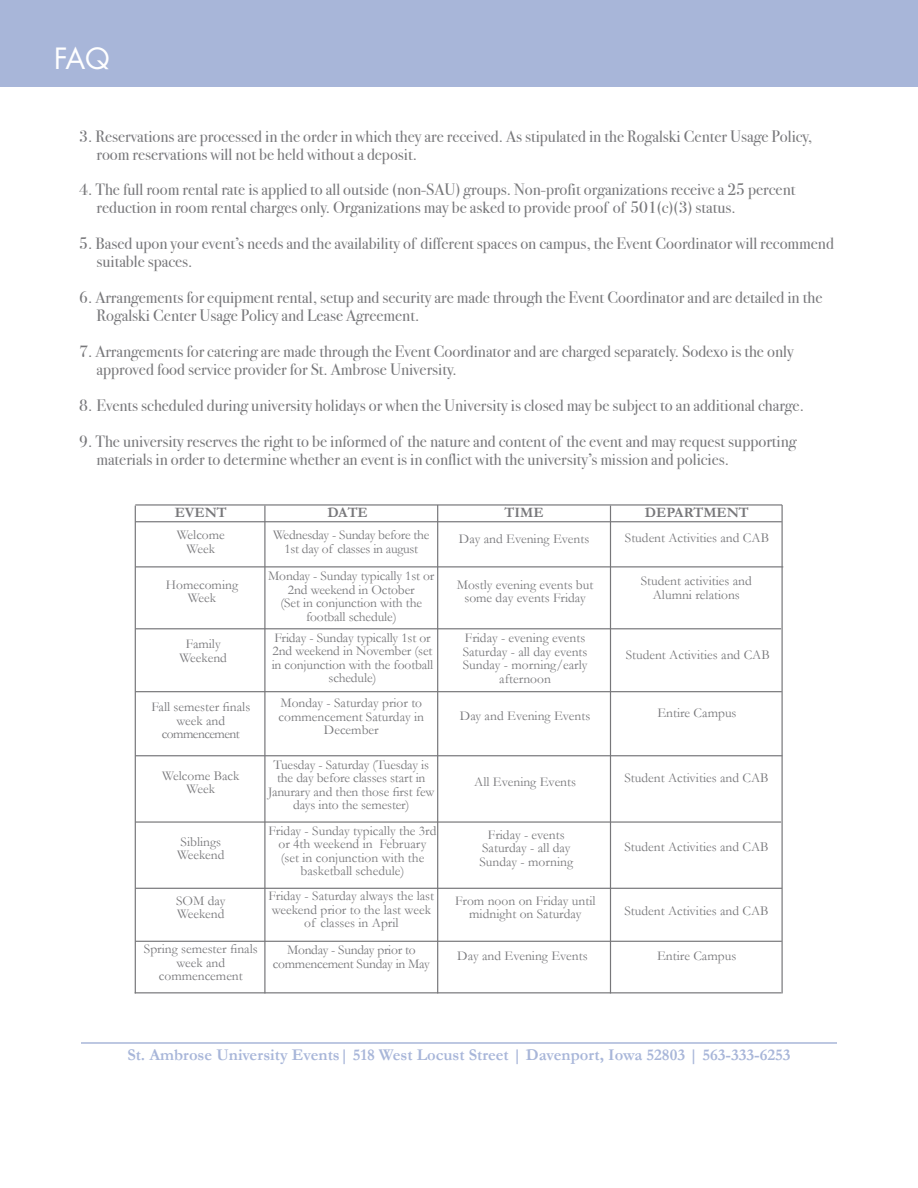
<style>
.page{position:relative;width:918px;height:1188px;background:#fff}
.page>*{position:absolute;margin:0;border:0;box-sizing:border-box;transform-origin:0 0}
.t1{font:28.5px "Futura";color:#fff}
.t2{font:16.5px/18px "Bodoni Svty Two ITCTT";color:#77777a}
.t3{font:700 16.5px "Garamond";color:#a8b6d9}
.t4{font:700 14.4px "Garamond";color:#77777a}
.t5{font:13.5px/13.5px "Garamond";color:#77777a;text-align:center}
.t6{font:13.5px/13.5px "Garamond";letter-spacing:-.02em;color:#77777a;text-align:center}
.t7{font:13.5px "Garamond";letter-spacing:-.04em;color:#77777a}
</style>
<div class="page">
<div style="left:0;top:0;width:918px;height:86px;background:#a8b6d9"></div>
<hr style="left:135px;top:521px;width:647px;height:1px;background:#77777a">
<hr style="left:135px;top:504px;width:647px;height:2px;background:#77777a">
<hr style="left:135px;top:566px;width:648px;height:1px;background:#77777a">
<hr style="left:135px;top:628px;width:646px;height:1px;background:#77777a">
<hr style="left:135px;top:691px;width:647px;height:1px;background:#77777a">
<hr style="left:135px;top:755px;width:647px;height:1px;background:#77777a">
<hr style="left:135px;top:821px;width:646px;height:2px;background:#77777a">
<hr style="left:135px;top:888px;width:647px;height:1px;background:#77777a">
<hr style="left:135px;top:941px;width:647px;height:1px;background:#77777a">
<hr style="left:135px;top:992px;width:647px;height:1px;background:#77777a">
<hr style="left:610px;top:506px;width:1px;height:487px;background:#77777a">
<hr style="left:782px;top:505px;width:1px;height:488px;background:#77777a">
<hr style="left:437px;top:505px;width:1px;height:488px;background:#77777a">
<hr style="left:264px;top:506px;width:2px;height:487px;background:#77777a">
<hr style="left:135px;top:506px;width:1px;height:487px;background:#77777a">
<hr style="left:81px;top:1042px;width:756px;height:2px;background:#a8b6d9">
<p class="t1" style="left:54px;top:40px;width:57px">FAQ</p>
<p class="t2" style="left:96px;top:125px;width:717px;text-indent:-17px">3. Reservations are processed in the order in which they are received. As stipulated in the Rogalski Center Usage Policy, room reservations will not be held without a deposit.</p>
<p class="t2" style="left:96px;top:178px;width:701px;text-indent:-17px">4. The full room rental rate is applied to all outside (non-SAU) groups. Non-profit organizations receive a 25 percent reduction in room rental charges only. Organizations may be asked to provide proof of 501(c)(3) status.</p>
<p class="t2" style="left:96px;top:232px;width:739px;text-indent:-17px">5. Based upon your event’s needs and the availability of different spaces on campus, the Event Coordinator will recommend suitable spaces.</p>
<p class="t2" style="left:96px;top:286px;width:727px;text-indent:-17px">6. Arrangements for equipment rental, setup and security are made through the Event Coordinator and are detailed in the<br>Rogalski Center Usage Policy and Lease Agreement.</p>
<p class="t2" style="left:96px;top:340px;width:699px;text-indent:-17px">7. Arrangements for catering are made through the Event Coordinator and are charged separately. Sodexo is the only approved food service provider for St. Ambrose University.</p>
<p class="t2" style="left:79px;top:394px;width:726px">8. Events scheduled during university holidays or when the University is closed may be subject to an additional charge.</p>
<p class="t2" style="left:96px;top:430px;width:702px;text-indent:-17px">9. The university reserves the right to be informed of the nature and content of the event and may request supporting materials in order to determine whether an event is in conflict with the university’s mission and policies.</p>
<p class="t4" style="left:175px;top:504px;width:54px">EVENT</p>
<p class="t4" style="left:328px;top:504px;width:42px">DATE</p>
<p class="t4" style="left:505px;top:504px;width:40px">TIME</p>
<p class="t5" style="left:177px;top:528px;width:50px">Welcome</p>
<p class="t5" style="left:187px;top:542px;width:30px">Week</p>
<p class="t5" style="left:166px;top:578px;width:74px">Homecoming</p>
<p class="t5" style="left:188px;top:591px;width:30px">Week</p>
<p class="t5" style="left:186px;top:637px;width:36px">Family</p>
<p class="t5" style="left:179px;top:650px;width:49px">Weekend</p>
<p class="t6" style="left:273px;top:528px;width:158px">Wednesday - Sunday before the<br>1st day of classes in august</p>
<p class="t5" style="left:268px;top:569px;width:168px">Monday - Sunday typically 1st or<br>2nd weekend in October</p>
<p class="t5" style="left:281px;top:596px;width:143px">(Set in conjunction with the football schedule)</p>
<p class="t5" style="left:272px;top:631px;width:163px">Friday - Sunday typically 1st or<br>2nd weekend in November (set in conjunction with the football schedule)</p>
<p class="t5" style="left:279px;top:696px;width:147px">Monday - Saturday prior to commencement Saturday in<br>December</p>
<p class="t5" style="left:268px;top:758px;width:168px">Tuesday - Saturday (Tuesday is the day before classes start in<br>Janurary and then those first few days into the semester)</p>
<p class="t5" style="left:269px;top:824px;width:169px">Friday - Sunday typically the 3rd or 4th weekend in February (set in conjunction with the basketball schedule)</p>
<p class="t5" style="left:269px;top:889px;width:167px">Friday - Saturday always the last weekend prior to the last week of classes in April</p>
<p class="t6" style="left:273px;top:943px;width:159px">Monday - Sunday prior to commencement Sunday in May</p>
<p class="t5" style="left:459px;top:532px;width:132px">Day and Evening Events</p>
<p class="t5" style="left:457px;top:578px;width:138px">Mostly evening events but some day events Friday</p>
<p class="t5" style="left:465px;top:631px;width:122px">Friday - evening events</p>
<p class="t5" style="left:463px;top:644px;width:126px">Saturday - all day events</p>
<p class="t5" style="left:463px;top:658px;width:126px">Sunday - morning/early afternoon</p>
<p class="t5" style="left:460px;top:708px;width:132px">Day and Evening Events</p>
<p class="t5" style="left:151px;top:700px;width:100px">Fall semester finals week and</p>
<p class="t7" style="left:162px;top:726px;width:80px">commencement</p>
<p class="t5" style="left:162px;top:768px;width:79px">Welcome Back</p>
<p class="t5" style="left:187px;top:782px;width:30px">Week</p>
<p class="t5" style="left:474px;top:774px;width:103px">All Evening Events</p>
<p class="t5" style="left:488px;top:827px;width:78px">Friday - events</p>
<p class="t5" style="left:482px;top:841px;width:90px">Saturday - all day</p>
<p class="t5" style="left:480px;top:854px;width:95px">Sunday - morning</p>
<p class="t5" style="left:455px;top:894px;width:142px">From noon on Friday until midnight on Saturday</p>
<p class="t5" style="left:457px;top:949px;width:132px">Day and Evening Events</p>
<p class="t5" style="left:181px;top:835px;width:42px">Siblings</p>
<p class="t5" style="left:177px;top:848px;width:49px">Weekend</p>
<p class="t5" style="left:176px;top:894px;width:51px">SOM day</p>
<p class="t5" style="left:177px;top:907px;width:49px">Weekend</p>
<p class="t5" style="left:144px;top:942px;width:115px">Spring semester finals</p>
<p class="t5" style="left:176px;top:955px;width:50px">week and</p>
<p class="t5" style="left:159px;top:969px;width:85px">commencement</p>
<p class="t4" style="left:645px;top:504px;width:105px">DEPARTMENT</p>
<p class="t5" style="left:625px;top:531px;width:146px">Student Activities and CAB</p>
<p class="t5" style="left:641px;top:574px;width:113px">Student activities and</p>
<p class="t5" style="left:653px;top:587px;width:89px">Alumni relations</p>
<p class="t5" style="left:626px;top:648px;width:146px">Student Activities and CAB</p>
<p class="t5" style="left:657px;top:706px;width:81px">Entire Campus</p>
<p class="t5" style="left:624px;top:771px;width:146px">Student Activities and CAB</p>
<p class="t5" style="left:624px;top:840px;width:146px">Student Activities and CAB</p>
<p class="t5" style="left:624px;top:904px;width:146px">Student Activities and CAB</p>
<p class="t5" style="left:657px;top:949px;width:81px">Entire Campus</p>
<p class="t3" style="left:127px;top:1045px;width:665px">St. Ambrose University Events| 518 West Locust Street | Davenport, Iowa 52803 | 563-333-6253</p>
</div>
